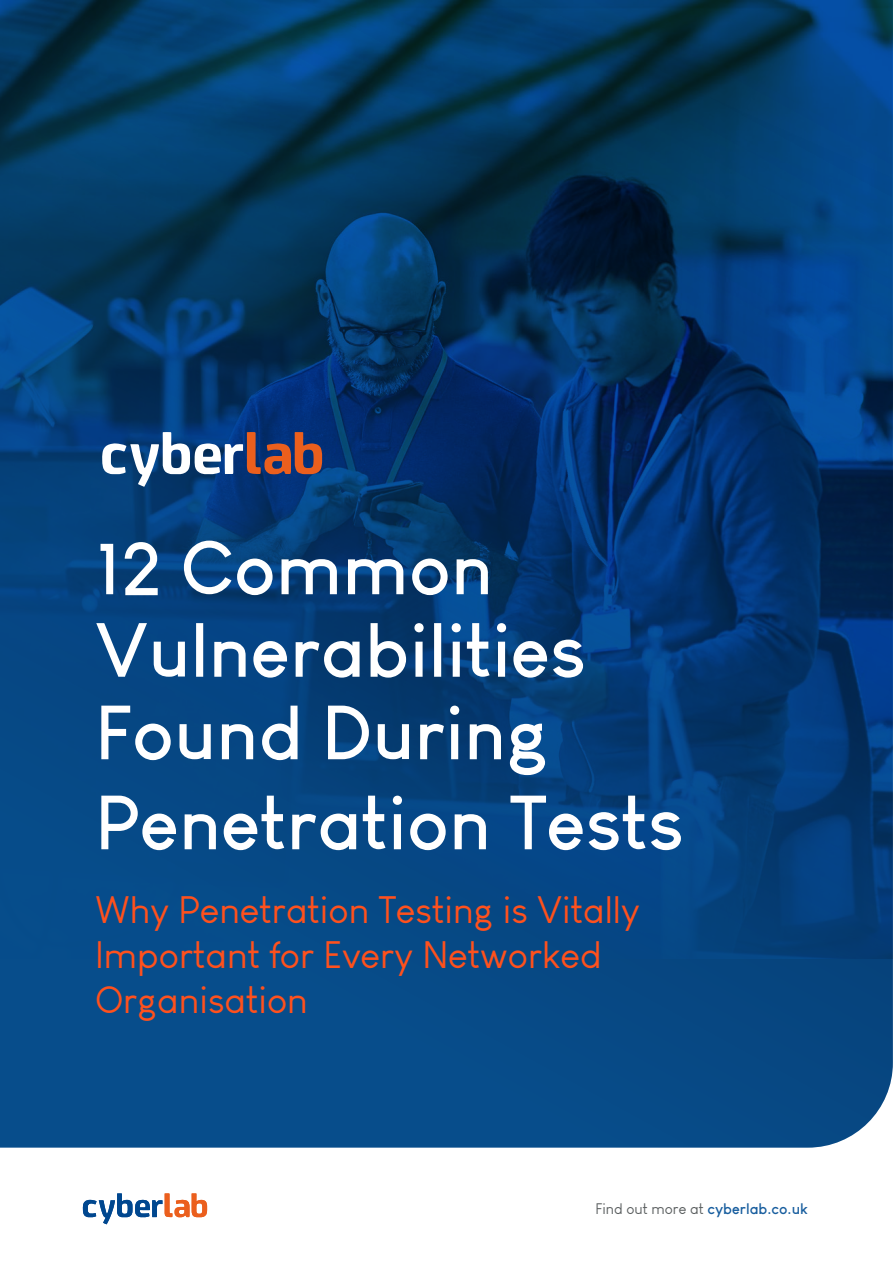
<style>
.page{position:relative;width:893px;height:1263px;background:#fff}
.page>*{position:absolute;margin:0;border:0;box-sizing:border-box;transform-origin:0 0}
.t1{font:700 75px/82.5px "Louis George Cafe";color:#fff}
.t2{font:37.5px/45px "Louis George Cafe";color:#ff511d}
.t3{font:700 15px "Louis George Cafe";color:#175d9e}
.s1{font-weight:400;color:#5b5f60}
</style>
<div class="page">
<svg style="left:83px;top:1193px;width:124px;height:31px"></svg>
<svg style="left:0;top:959px;width:893px;height:189px;background:#094c89"></svg>
<img style="left:0;top:0;width:893px;height:959px">
<svg style="left:102px;top:432px;width:220px;height:55px"></svg>
<p class="t1" style="left:95px;top:525px;width:493px">12 Common<br>Vulnerabilities<br>Found During</p>
<p class="t1" style="left:95px;top:780px;width:590px">Penetration Tests</p>
<p class="t2" style="left:95px;top:887px;width:546px">Why Penetration Testing is Vitally<br>Important for Every Networked<br>Organisation</p>
<p class="t3" style="left:595px;top:1199px;width:214px"><span class="s1">Find out more at</span> cyberlab.co.uk</p>
</div>
